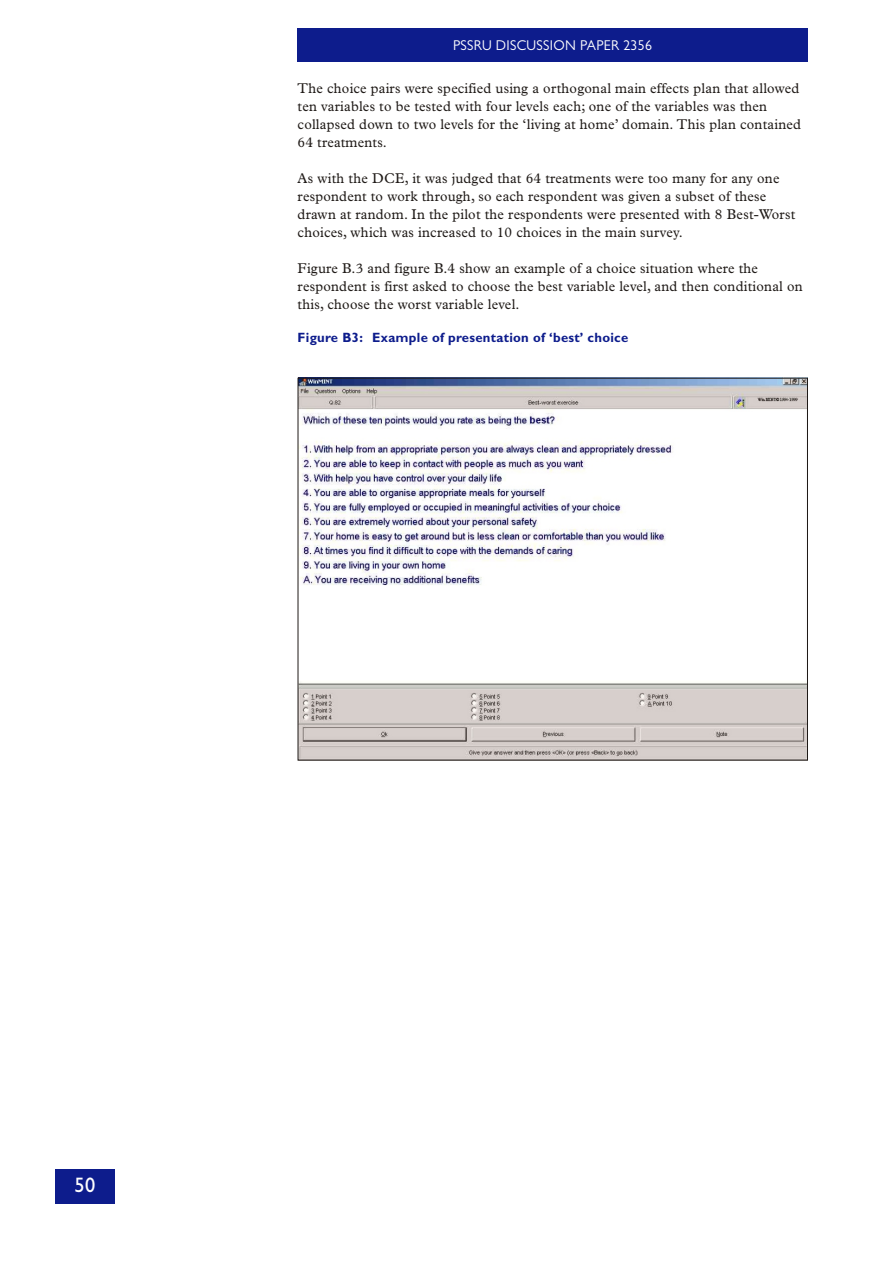
<style>
.page{position:relative;width:894px;height:1263px;background:#fff}
.page>*{position:absolute;margin:0;border:0;box-sizing:border-box;transform-origin:0 0}
.t1{font:21px "Gill Alt One";color:#fff}
.t2{font:14.25px/18px "Plantin";color:#1f1a17}
.t3{font:14.25px "Gill Alt One MT Bk";letter-spacing:.005em;color:#fff}
.t4{font:700 13.5px "Gill Alt One";letter-spacing:.01em;color:#0d1c8c}
</style>
<div class="page">
<div style="left:298px;top:28px;width:510px;height:33px;background:#0d1c8c"></div>
<div style="left:55px;top:1169px;width:60px;height:34px;background:#0d1c8c"></div>
<img style="left:300px;top:380px;width:506px;height:379px">
<p class="t3" style="left:453px;top:39px;width:201px">PSSRU DISCUSSION PAPER 2356</p>
<p class="t2" style="left:298px;top:80px;width:505px">The choice pairs were specified using a orthogonal main effects plan that allowed ten variables to be tested with four levels each; one of the variables was then collapsed down to two levels for the ‘living at home’ domain. This plan contained 64 treatments.</p>
<p class="t2" style="left:298px;top:170px;width:499px">As with the DCE, it was judged that 64 treatments were too many for any one respondent to work through, so each respondent was given a subset of these drawn at random. In the pilot the respondents were presented with 8 Best-Worst choices, which was increased to 10 choices in the main survey.</p>
<p class="t2" style="left:298px;top:260px;width:507px">Figure B.3 and figure B.4 show an example of a choice situation where the respondent is first asked to choose the best variable level, and then conditional on this, choose the worst variable level.</p>
<p class="t4" style="left:298px;top:332px;width:332px">Figure B3: Example of presentation of ‘best’ choice</p>
<h1 class="t1" style="left:75px;top:1176px;width:22px">50</h1>
</div>
